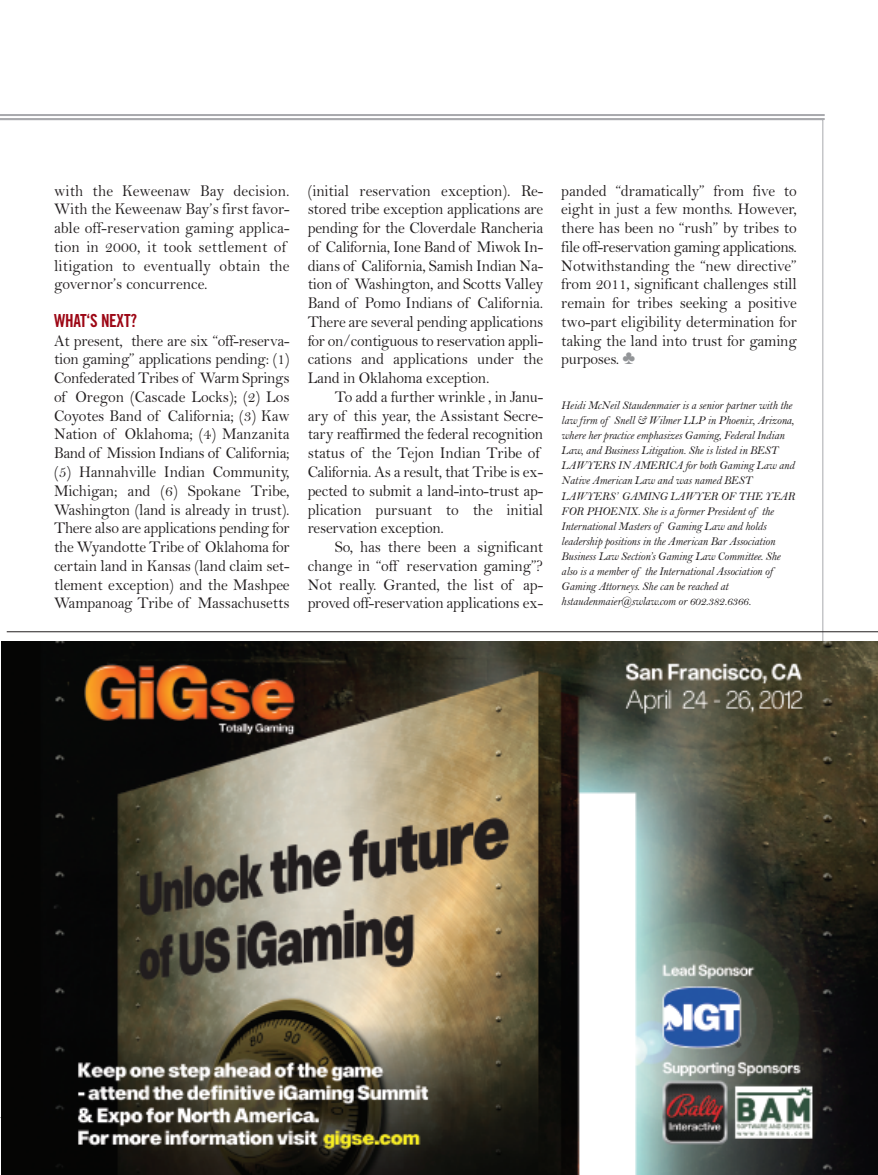
<style>
.page{position:relative;width:878px;height:1175px;background:#fff}
.page>*{position:absolute;margin:0;border:0;box-sizing:border-box;transform-origin:0 0}
.t1{font:18px "Trade Gothic Bold Cond Twenty";letter-spacing:-.015em;color:#9d0715;scale:.95 1}
.t2{font:16.5px/18.8px "Bell";letter-spacing:-.005em;color:#231f20;text-align:justify;scale:.95 1}
.t3{font:12px/15px "Bell MT Italic";letter-spacing:-.015em;color:#231f20;scale:.95 1}
.s1{color:#939598}
</style>
<div class="page">
<hr style="left:0;top:114px;width:824px;height:2px;background:#a8a9ad">
<hr style="left:0;top:118px;width:824px;height:2px;background:#a8a9ad">
<img style="left:1px;top:641px;width:877px;height:533px">
<hr style="left:7px;top:631px;width:871px;height:1px;background:#231f20">
<p class="t2" style="left:54px;top:180px;width:249px;text-align:left">with the Keweenaw Bay decision.<br>With the Keweenaw Bay’s first favor&shy;able off-reservation gaming applica&shy;tion in 2000, it took settlement of litigation to eventually obtain the governor’s concurrence.</p>
<p class="t1" style="left:54px;top:314px;width:89px">WHAT‘S NEXT?</p>
<p class="t2" style="left:54px;top:330px;width:249px">At present, there are six “off-reserva&shy;tion gaming” applications pending: (1)<br>Confederated Tribes of Warm Springs of Oregon (Cascade Locks); (2) Los Coyotes Band of California; (3) Kaw Nation of Oklahoma; (4) Manzanita Band of Mission Indians of California; (5) Hannahville Indian Community, Michigan; and (6) Spokane Tribe, Washington (land is already in trust).<br>There also are applications pending for the Wyandotte Tribe of Oklahoma for certain land in Kansas (land claim set&shy;tlement exception) and the Mashpee Wampanoag Tribe of Massachusetts</p>
<p class="t2" style="left:308px;top:180px;width:249px">(initial reservation exception). Re&shy;stored tribe exception applications are pending for the Cloverdale Rancheria of California, Ione Band of Miwok In&shy;dians of California, Samish Indian Na&shy;tion of Washington, and Scotts Valley Band of Pomo Indians of California.<br>There are several pending applications for on/contiguous to reservation appli&shy;cations and applications under the Land in Oklahoma exception.</p>
<p class="t2" style="left:308px;top:387px;width:249px;text-align:left;text-indent:27px">To add a further wrinkle , in Janu&shy;ary of this year, the Assistant Secre&shy;tary reaffirmed the federal recognition status of the Tejon Indian Tribe of California. As a result, that Tribe is ex&shy;pected to submit a land-into-trust ap&shy;plication pursuant to the initial reservation exception.</p>
<p class="t2" style="left:308px;top:537px;width:249px;text-indent:27px">So, has there been a significant change in “off reservation gaming”?<br>Not really. Granted, the list of ap&shy;proved off-reservation applications ex-</p>
<p class="t2" style="left:561px;top:180px;width:249px">panded “dramatically” from five to eight in just a few months. However, there has been no “rush” by tribes to file off-reservation gaming applications.<br>Notwithstanding the “new directive” from 2011, significant challenges still remain for tribes seeking a positive two-part eligibility determination for taking the land into trust for gaming purposes. <span class="s1">♣</span></p>
<p class="t3" style="left:561px;top:398px;width:247px">Heidi McNeil Staudenmaier is a senior partner with the law firm of Snell &amp; Wilmer LLP in Phoenix, Arizona, where her practice emphasizes Gaming, Federal Indian Law, and Business Litigation. She is listed in BEST LAWYERS IN AMERICA for both Gaming Law and Native American Law and was named BEST LAWYERS’ GAMING LAWYER OF THE YEAR FOR PHOENIX. She is a former President of the International Masters of Gaming Law and holds leadership positions in the American Bar Association Business Law Section’s Gaming Law Committee. She also is a member of the International Association of Gaming Attorneys. She can be reached at hstaudenmaier@swlaw.com or 602.382.6366.</p>
</div>
